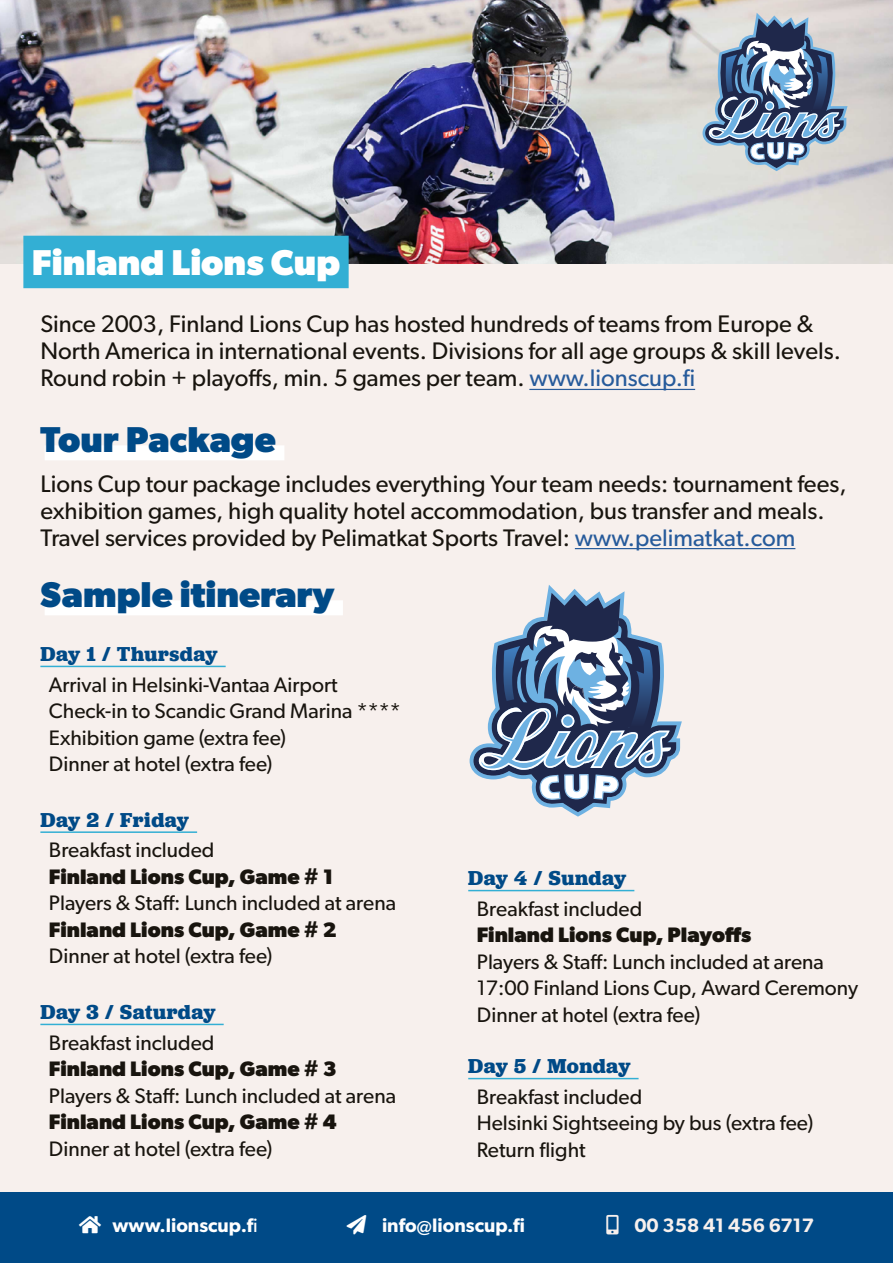
<style>
.page{position:relative;width:893px;height:1263px;background:#f7f0ed}
.page>*{position:absolute;margin:0;border:0;box-sizing:border-box;transform-origin:0 0}
.t1{font:700 36px "Gibson";color:#004a87}
.t2{font:700 36px "Gibson";color:#fff}
.t3{font:24px/27px "Gibson";color:#18140e}
.t4{font:21px/26.5px "Gibson";color:#18140e}
.t5{font:700 21px "Gibson";color:#18140e}
.t6{font:700 21px "Jubilat";letter-spacing:.02em;color:#004a87}
.t7{font:600 19.5px "Gibson";color:#fdfdfe}
.t8{font:600 19.5px "Gibson";color:#f7f0ed}
.t9{font:600 19.5px "Gibson";color:#fff}
.s1{color:#275b9b}
.s2{font-weight:400}
.s3{color:#fff}
</style>
<div class="page">
<div style="left:0;top:1193px;width:893px;height:70px;background:#004a87"></div>
<hr style="left:529px;top:389px;width:166px;height:1px;background:#275b9b">
<div style="left:45px;top:445px;width:239px;height:15px;background:#fff"></div>
<hr style="left:575px;top:548px;width:220px;height:1px;background:#275b9b">
<img style="left:0;top:0;width:893px;height:264px">
<svg style="left:473px;top:593px;width:208px;height:224px"></svg>
<svg style="left:703px;top:13px;width:145px;height:158px;background:#8d9db0"></svg>
<div style="left:23px;top:236px;width:326px;height:52px;background:#33afd4"></div>
<div style="left:45px;top:600px;width:298px;height:15px;background:#fff"></div>
<hr style="left:40px;top:666px;width:186px;height:1px;background:#33afd4">
<hr style="left:40px;top:831px;width:157px;height:2px;background:#33afd4">
<hr style="left:40px;top:1024px;width:184px;height:1px;background:#33afd4">
<hr style="left:468px;top:890px;width:166px;height:1px;background:#33afd4">
<hr style="left:468px;top:1078px;width:171px;height:1px;background:#33afd4">
<h1 class="t2" style="left:32px;top:242px;width:310px">Finland Lions Cup</h1>
<p class="t3" style="left:40px;top:310px;width:802px">Since 2003, Finland Lions Cup has hosted hundreds of teams from Europe &amp;<br>North America in international events. Divisions for all age groups &amp; skill levels.<br>Round robin + playoffs, min. 5 games per team. <span class="s1">www.lionscup.fi</span></p>
<h1 class="t1" style="left:40px;top:418px;width:237px">Tour Package</h1>
<p class="t3" style="left:40px;top:469px;width:808px">Lions Cup tour package includes everything Your team needs: tournament fees, exhibition games, high quality hotel accommodation, bus transfer and meals.<br>Travel services provided by Pelimatkat Sports Travel: <span class="s1">www.pelimatkat.com</span></p>
<h1 class="t1" style="left:40px;top:573px;width:296px">Sample itinerary</h1>
<p class="t6" style="left:40px;top:640px;width:179px">Day 1 / Thursday</p>
<p class="t4" style="left:49px;top:671px;width:353px">Arrival in Helsinki-Vantaa Airport<br>Check-in to Scandic Grand Marina ****<br>Exhibition game (extra fee)<br>Dinner at hotel (extra fee)</p>
<p class="t6" style="left:40px;top:806px;width:150px">Day 2 / Friday</p>
<p class="t4" style="left:49px;top:836px;width:167px">Breakfast included</p>
<p class="t5" style="left:49px;top:864px;width:286px">Finland Lions Cup, Game # 1</p>
<p class="t4" style="left:49px;top:889px;width:349px">Players &amp; Staff: Lunch included at arena</p>
<p class="t5" style="left:49px;top:917px;width:289px">Finland Lions Cup, Game # 2</p>
<p class="t4" style="left:49px;top:942px;width:225px">Dinner at hotel (extra fee)</p>
<p class="t6" style="left:40px;top:998px;width:177px">Day 3 / Saturday</p>
<p class="t4" style="left:49px;top:1029px;width:167px">Breakfast included</p>
<p class="t5" style="left:49px;top:1056px;width:289px">Finland Lions Cup, Game # 3</p>
<p class="t4" style="left:49px;top:1082px;width:349px">Players &amp; Staff: Lunch included at arena</p>
<p class="t5" style="left:49px;top:1109px;width:289px">Finland Lions Cup, Game # 4</p>
<p class="t4" style="left:49px;top:1135px;width:225px">Dinner at hotel (extra fee)</p>
<p class="t6" style="left:468px;top:864px;width:160px">Day 4 / Sunday</p>
<p class="t4" style="left:477px;top:895px;width:167px">Breakfast included</p>
<p class="t5" style="left:477px;top:922px;width:276px">Finland Lions Cup, Playoffs</p>
<p class="t4" style="left:477px;top:948px;width:383px">Players &amp; Staff: Lunch included at arena<br>17:00 Finland Lions Cup, Award Ceremony<br>Dinner at hotel (extra fee)</p>
<p class="t6" style="left:468px;top:1052px;width:164px">Day 5 / Monday</p>
<p class="t4" style="left:477px;top:1083px;width:338px">Breakfast included<br>Helsinki Sightseeing by bus (extra fee)<br>Return flight</p>
<p class="t9" style="left:79px;top:1214px;width:180px">★□ www.lionscup.f<span class="s2">i</span></p>
<p class="t7" style="left:347px;top:1214px;width:180px"><span class="s3">●■</span> info@lionscup.fi</p>
<p class="t8" style="left:607px;top:1214px;width:209px">□●●▼ 00 358 41 456 6717</p>
</div>
